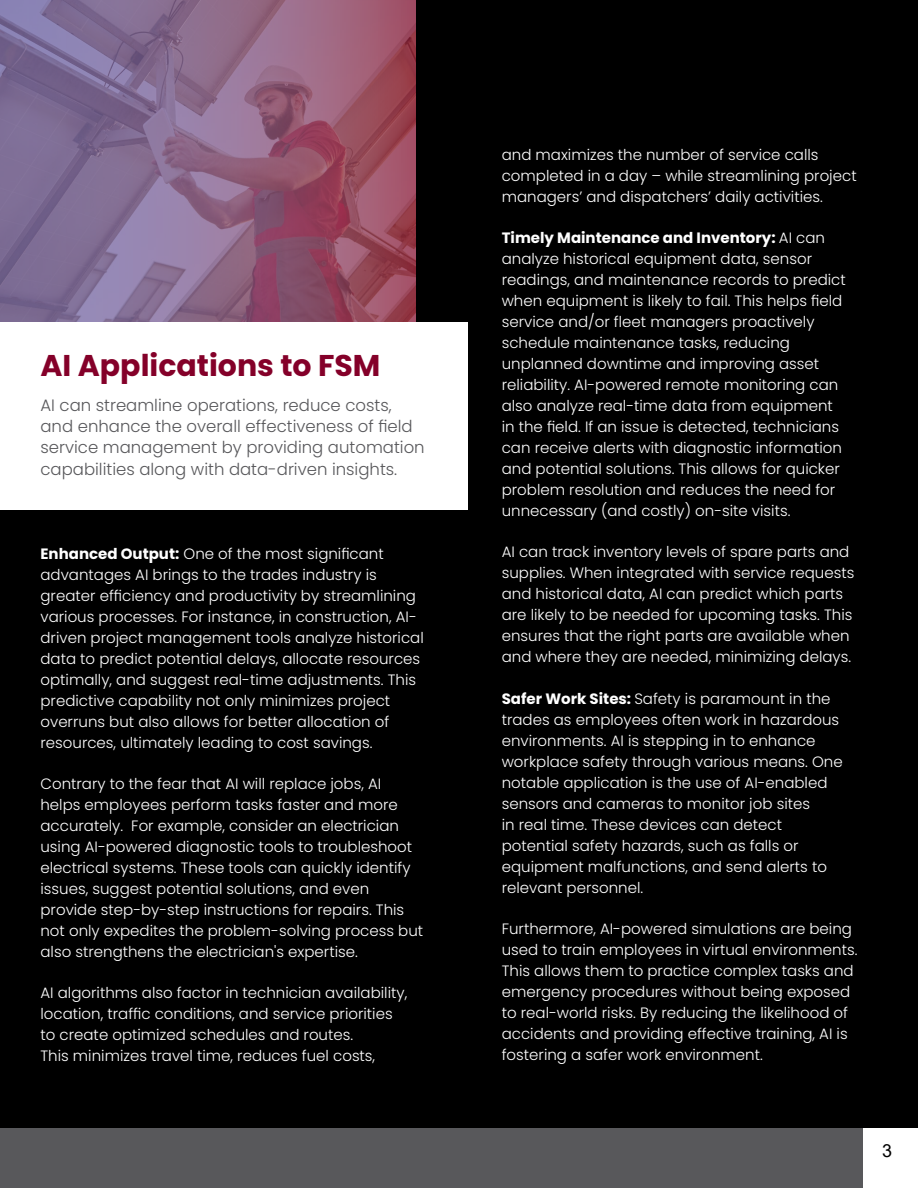
<style>
.page{position:relative;width:918px;height:1188px;background:#fff}
.page>*{position:absolute;margin:0;border:0;box-sizing:border-box;transform-origin:0 0}
.t1{font:700 30px "Poppins";color:#840029}
.t2{font:18px "Arial";color:#000}
.t3{font:300 16.5px/21.1px "Poppins";color:#58585b}
.t4{font:300 15px/21px "Poppins";color:#fff}
.s1{font-weight:700}
</style>
<div class="page">
<svg style="left:0;top:0;width:416px;height:322px;background:#8c6383"></svg>
<div style="left:0;top:1128px;width:863px;height:60px;background:#58585b"></div>
<div style="left:0;top:322px;width:489px;height:806px;background:#000"></div>
<div style="left:416px;top:0;width:502px;height:1128px;background:#000"></div>
<div style="left:0;top:322px;width:468px;height:188px;background:#fff"></div>
<h1 class="t1" style="left:40px;top:349px;width:341px">AI Applications to FSM</h1>
<p class="t3" style="left:40px;top:395px;width:386px">AI can streamline operations, reduce costs, and enhance the overall effectiveness of field service management by providing automation capabilities along with data-driven insights.</p>
<p class="t4" style="left:40px;top:543px;width:385px"><span class="s1">Enhanced Output:</span> One of the most significant advantages AI brings to the trades industry is greater efficiency and productivity by streamlining various processes. For instance, in construction, AI&shy;driven project management tools analyze historical data to predict potential delays, allocate resources optimally, and suggest real-time adjustments. This predictive capability not only minimizes project overruns but also allows for better allocation of resources, ultimately leading to cost savings.</p>
<p class="t4" style="left:40px;top:774px;width:384px">Contrary to the fear that AI will replace jobs, AI helps employees perform tasks faster and more accurately. For example, consider an electrician using AI-powered diagnostic tools to troubleshoot electrical systems. These tools can quickly identify issues, suggest potential solutions, and even provide step-by-step instructions for repairs. This not only expedites the problem-solving process but also strengthens the electrician's expertise.</p>
<p class="t4" style="left:40px;top:983px;width:368px">AI algorithms also factor in technician availability, location, traffic conditions, and service priorities to create optimized schedules and routes.<br>This minimizes travel time, reduces fuel costs,</p>
<p class="t4" style="left:502px;top:144px;width:356px">and maximizes the number of service calls completed in a day – while streamlining project managers’ and dispatchers’ daily activities.</p>
<p class="t4" style="left:502px;top:228px;width:346px"><span class="s1">Timely Maintenance and Inventory:</span> AI can analyze historical equipment data, sensor readings, and maintenance records to predict when equipment is likely to fail. This helps field service and/or fleet managers proactively schedule maintenance tasks, reducing unplanned downtime and improving asset reliability. AI-powered remote monitoring can also analyze real-time data from equipment in the field. If an issue is detected, technicians can receive alerts with diagnostic information and potential solutions. This allows for quicker problem resolution and reduces the need for unnecessary (and costly) on-site visits.</p>
<p class="t4" style="left:502px;top:542px;width:354px">AI can track inventory levels of spare parts and supplies. When integrated with service requests and historical data, AI can predict which parts are likely to be needed for upcoming tasks. This ensures that the right parts are available when and where they are needed, minimizing delays.</p>
<p class="t4" style="left:502px;top:688px;width:343px"><span class="s1">Safer Work Sites:</span> Safety is paramount in the trades as employees often work in hazardous environments. AI is stepping in to enhance workplace safety through various means. One notable application is the use of AI-enabled sensors and cameras to monitor job sites<br>in real time. These devices can detect potential safety hazards, such as falls or equipment malfunctions, and send alerts to relevant personnel.</p>
<p class="t4" style="left:502px;top:918px;width:357px">Furthermore, AI-powered simulations are being used to train employees in virtual environments.<br>This allows them to practice complex tasks and emergency procedures without being exposed to real-world risks. By reducing the likelihood of accidents and providing effective training, AI is fostering a safer work environment.</p>
<p class="t2" style="left:882px;top:1138px;width:12px">3</p>
</div>
